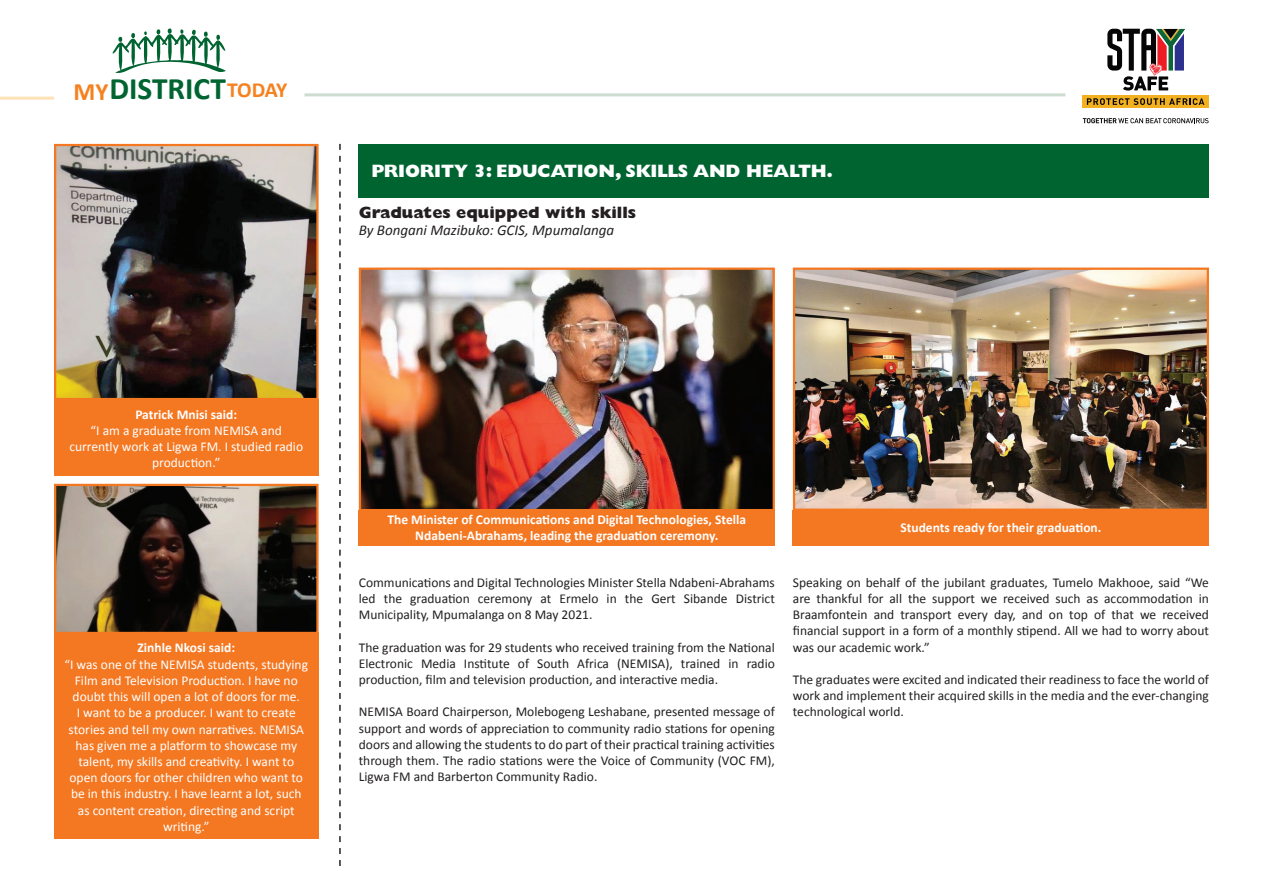
<style>
.page{position:relative;width:1263px;height:893px;background:#fff}
.page>*{position:absolute;margin:0;border:0;box-sizing:border-box;transform-origin:0 0}
.t1{font:700 31.35px "Calibri";color:#006431}
.t2{font:800 18px "Gill Sans MT Pro";letter-spacing:-.01em;color:#fff}
.t3{font:800 16.5px "Gill Sans MT Pro";color:#231f20}
.t4{font:italic 15px "Calibri";color:#231f20}
.t5{font:13.5px/16.2px "Calibri";color:#231f20;text-align:justify}
.t6{font:13.5px/16.2px "Calibri";color:#fff;text-align:center}
.t7{font:700 13.5px/16.2px "Calibri";color:#fff;text-align:center}
.s1{font-size:25.05px;color:#f58220}
.s2{font-size:21.6px;color:#f58220}
</style>
<div class="page">
<hr style="left:0;top:97px;width:54px;height:3px;background:#fee2b7">
<svg style="left:113px;top:28px;width:113px;height:45px"></svg>
<hr style="left:304px;top:93px;width:761px;height:3px;background:#ccdcd0">
<svg style="left:1107px;top:29px;width:78px;height:62px"></svg>
<div style="left:1082px;top:95px;width:127px;height:12px;background:#f3b122"></div>
<svg style="left:1087px;top:98px;width:117px;height:7px"></svg>
<svg style="left:1083px;top:118px;width:125px;height:5px"></svg>
<div style="left:359px;top:144px;width:850px;height:54px;background:#006431"></div>
<svg style="left:339px;top:144px;width:2px;height:722px"></svg>
<div style="left:54px;top:399px;width:265px;height:76px;background:#f47721"></div>
<img style="left:57px;top:147px;width:259px;height:250px">
<div style="left:54px;top:144px;width:265px;height:256px;border:2px solid #f47721"></div>
<div style="left:54px;top:633px;width:265px;height:206px;background:#f47721"></div>
<img style="left:57px;top:487px;width:259px;height:144px">
<div style="left:54px;top:484px;width:265px;height:150px;border:2px solid #f47721"></div>
<img style="left:362px;top:271px;width:410px;height:237px">
<div style="left:359px;top:268px;width:416px;height:243px;border:2px solid #f47721"></div>
<img style="left:796px;top:271px;width:410px;height:237px">
<div style="left:793px;top:268px;width:416px;height:243px;border:2px solid #f47721"></div>
<div style="left:359px;top:510px;width:416px;height:35px;background:#f47721"></div>
<div style="left:793px;top:510px;width:416px;height:35px;background:#f47721"></div>
<h1 class="t1" style="left:73px;top:69px;width:215px"><span class="s1">MY</span>DISTRICT<span class="s2">TODAY</span></h1>
<h2 class="t2" style="left:372px;top:160px;width:463px">PRIORITY 3: EDUCATION, SKILLS AND HEALTH.</h2>
<p class="t3" style="left:359px;top:203px;width:279px">Graduates equipped with skills</p>
<p class="t4" style="left:359px;top:219px;width:257px">By Bongani Mazibuko: GCIS, Mpumalanga</p>
<p class="t7" style="left:135px;top:406px;width:103px">Patrick Mnisi said:</p>
<p class="t6" style="left:69px;top:422px;width:235px">“I am a graduate from NEMISA and currently work at Ligwa FM. I studied radio production.”</p>
<p class="t7" style="left:137px;top:640px;width:99px">Zinhle Nkosi said:</p>
<p class="t6" style="left:65px;top:656px;width:245px">“I was one of the NEMISA students, studying Film and Television Production. I have no doubt this will open a lot of doors for me.<br>I want to be a producer. I want to create stories and tell my own narratives. NEMISA has given me a platform to showcase my talent, my skills and creativity. I want to open doors for other children who want to be in this industry. I have learnt a lot, such as content creation, directing and script writing.”</p>
<p class="t7" style="left:387px;top:511px;width:360px">The Minister of Communications and Digital Technologies, Stella<br>Ndabeni-Abrahams, leading the graduation ceremony.</p>
<p class="t7" style="left:900px;top:519px;width:203px">Students ready for their graduation.</p>
<p class="t5" style="left:359px;top:574px;width:418px">Communications and Digital Technologies Minister Stella Ndabeni-Abrahams led the graduation ceremony at Ermelo in the Gert Sibande District Municipality, Mpumalanga on 8 May 2021.</p>
<p class="t5" style="left:359px;top:639px;width:418px">The graduation was for 29 students who received training from the National Electronic Media Institute of South Africa (NEMISA), trained in radio production, film and television production, and interactive media.</p>
<p class="t5" style="left:359px;top:704px;width:418px">NEMISA Board Chairperson, Molebogeng Leshabane, presented message of support and words of appreciation to community radio stations for opening doors and allowing the students to do part of their practical training activities through them. The radio stations were the Voice of Community (VOC FM), Ligwa FM and Barberton Community Radio.</p>
<p class="t5" style="left:793px;top:574px;width:418px">Speaking on behalf of the jubilant graduates, Tumelo Makhooe, said “We are thankful for all the support we received such as accommodation in Braamfontein and transport every day, and on top of that we received financial support in a form of a monthly stipend. All we had to worry about was our academic work.”</p>
<p class="t5" style="left:793px;top:671px;width:418px">The graduates were excited and indicated their readiness to face the world of work and implement their acquired skills in the media and the ever-changing technological world.</p>
</div>
